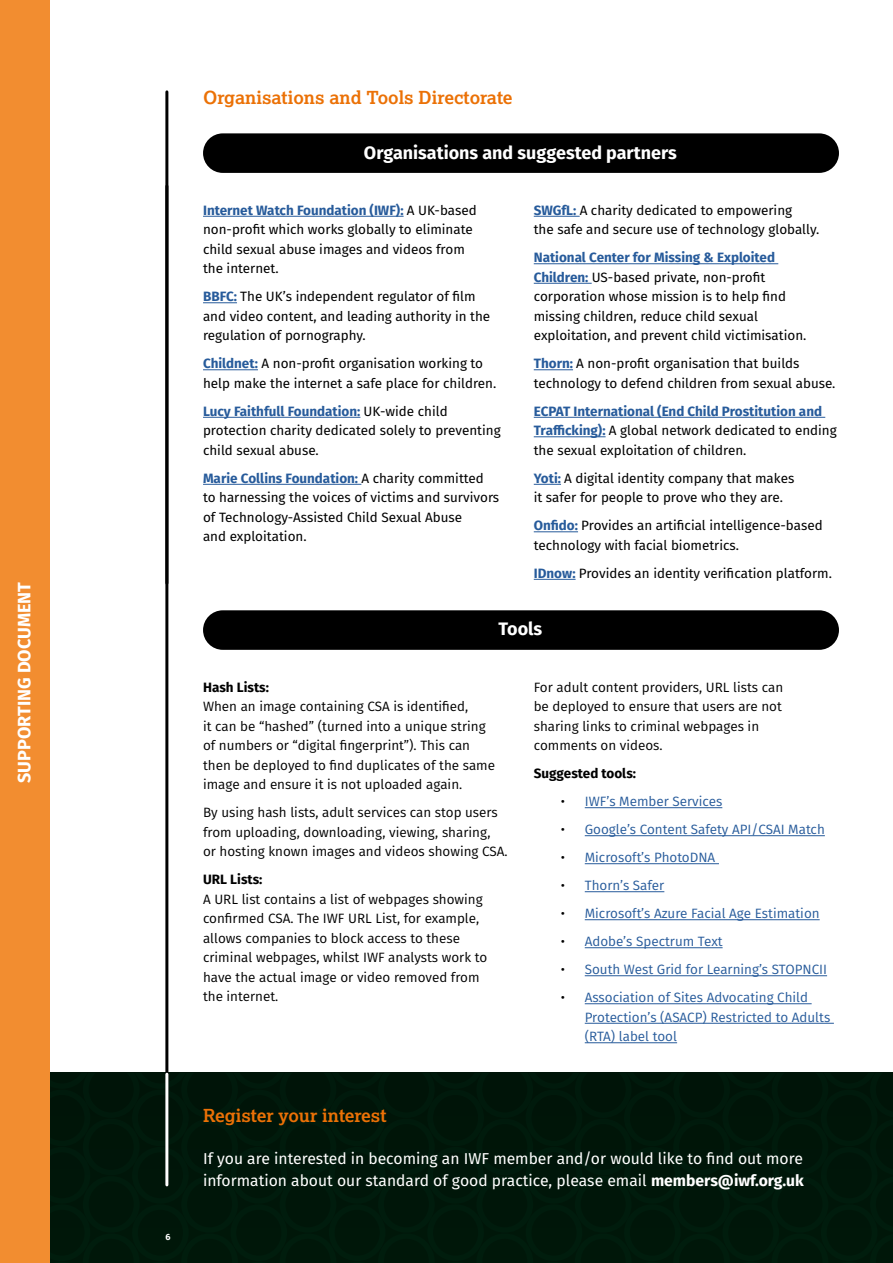
<style>
.page{position:relative;width:893px;height:1263px;background:#fff}
.page>*{position:absolute;margin:0;border:0;box-sizing:border-box;transform-origin:0 0}
.t1{font:700 18px "Fira Sans";color:#fff}
.t2{font:700 18px "Lexia";color:#eb7106}
.t3{font:15.75px/22.5px "Fira Sans";color:#fff}
.t4{font:13.5px/19.5px "Fira Sans";color:#000}
.t5{font:13.5px/19.5px "Fira Sans";color:#000}
.t6{font:13.5px/19.5px "Fira Sans";color:#275b9b}
.t7{font:700 13.5px "Fira Sans";color:#000}
.t8{font:700 9px "Fira Sans";color:#fff}
.s1{font-weight:700;color:#275b9b}
.s2{color:#000}
.s3{font-weight:700}
</style>
<div class="page">
<div style="left:0;top:1073px;width:893px;height:190px;background:#001609"></div>
<hr style="left:165px;top:186px;width:3px;height:999px;background:#000">
<hr style="left:165px;top:1074px;width:3px;height:111px;background:#fff">
<hr style="left:585px;top:807px;width:137px;height:1px;background:#275b9b">
<hr style="left:585px;top:835px;width:240px;height:1px;background:#275b9b">
<hr style="left:585px;top:863px;width:134px;height:1px;background:#275b9b">
<hr style="left:585px;top:891px;width:79px;height:1px;background:#275b9b">
<hr style="left:585px;top:919px;width:235px;height:1px;background:#275b9b">
<hr style="left:585px;top:947px;width:138px;height:1px;background:#275b9b">
<hr style="left:585px;top:975px;width:242px;height:1px;background:#275b9b">
<hr style="left:585px;top:1003px;width:227px;height:1px;background:#275b9b">
<hr style="left:585px;top:1023px;width:249px;height:1px;background:#275b9b">
<hr style="left:585px;top:1042px;width:92px;height:1px;background:#275b9b">
<hr style="left:203px;top:216px;width:201px;height:1px;background:#275b9b">
<hr style="left:203px;top:302px;width:34px;height:1px;background:#275b9b">
<hr style="left:203px;top:369px;width:55px;height:1px;background:#275b9b">
<hr style="left:203px;top:417px;width:157px;height:1px;background:#275b9b">
<hr style="left:203px;top:484px;width:158px;height:1px;background:#275b9b">
<hr style="left:534px;top:216px;width:46px;height:1px;background:#275b9b">
<hr style="left:534px;top:263px;width:244px;height:1px;background:#275b9b">
<hr style="left:534px;top:283px;width:58px;height:1px;background:#275b9b">
<hr style="left:534px;top:369px;width:39px;height:1px;background:#275b9b">
<hr style="left:534px;top:417px;width:291px;height:1px;background:#275b9b">
<hr style="left:534px;top:436px;width:72px;height:1px;background:#275b9b">
<svg style="left:534px;top:484px;width:27px;height:1px"></svg>
<hr style="left:534px;top:531px;width:44px;height:1px;background:#275b9b">
<hr style="left:534px;top:579px;width:42px;height:1px;background:#275b9b">
<div style="left:203px;top:610px;width:636px;height:40px;background:#000;border-radius:20px"></div>
<div style="left:203px;top:133px;width:636px;height:40px;background:#000;border-radius:20px"></div>
<hr style="left:165px;top:92px;width:3px;height:491px;background:#000">
<div style="left:0;top:0;width:50px;height:1263px;background:#f28d30"></div>
<h1 class="t1" style="left:9px;top:783px;width:202px;rotate:-90deg">SUPPORTING DOCUMENT</h1>
<p class="t8" style="left:165px;top:1229px;width:7px">6</p>
<h1 class="t2" style="left:203px;top:86px;width:311px">Organisations and Tools Directorate</h1>
<h1 class="t1" style="left:364px;top:137px;width:314px">Organisations and suggested partners</h1>
<p class="t4" style="left:203px;top:200px;width:275px"><span class="s1">Internet Watch Foundation (IWF):</span> A UK-based non-profit which works globally to eliminate child sexual abuse images and videos from the internet.</p>
<p class="t4" style="left:203px;top:287px;width:289px"><span class="s1">BBFC:</span> The UK’s independent regulator of film and video content, and leading authority in the regulation of pornography.</p>
<p class="t4" style="left:203px;top:354px;width:295px"><span class="s1">Childnet:</span> A non-profit organisation working to help make the internet a safe place for children.</p>
<p class="t4" style="left:203px;top:401px;width:299px"><span class="s1">Lucy Faithfull Foundation:</span> UK-wide child protection charity dedicated solely to preventing child sexual abuse.</p>
<p class="t4" style="left:203px;top:468px;width:298px"><span class="s1">Marie Collins Foundation:</span> A charity committed to harnessing the voices of victims and survivors of Technology-Assisted Child Sexual Abuse<br>and exploitation.</p>
<p class="t4" style="left:534px;top:200px;width:287px"><span class="s1">SWGfL:</span> A charity dedicated to empowering<br>the safe and secure use of technology globally.</p>
<p class="t4" style="left:534px;top:248px;width:274px"><span class="s1">National Center for Missing &amp; Exploited Children:</span> US-based private, non-profit corporation whose mission is to help find missing children, reduce child sexual exploitation, and prevent child victimisation.</p>
<p class="t4" style="left:534px;top:354px;width:303px"><span class="s1">Thorn:</span> A non-profit organisation that builds technology to defend children from sexual abuse.</p>
<p class="t4" style="left:534px;top:401px;width:305px"><span class="s1">ECPAT International (End Child Prostitution and<br>Trafficking):</span> A global network dedicated to ending the sexual exploitation of children.</p>
<p class="t4" style="left:534px;top:468px;width:262px"><span class="s1">Yoti:</span> A digital identity company that makes it safer for people to prove who they are.</p>
<p class="t4" style="left:534px;top:515px;width:290px"><span class="s1">Onfido:</span> Provides an artificial intelligence-based technology with facial biometrics.</p>
<p class="t4" style="left:534px;top:563px;width:300px"><span class="s1">IDnow:</span> Provides an identity verification platform.</p>
<h1 class="t1" style="left:498px;top:614px;width:45px">Tools</h1>
<p class="t7" style="left:203px;top:676px;width:67px">Hash Lists:</p>
<p class="t5" style="left:203px;top:696px;width:294px">When an image containing CSA is identified,<br>it can be “hashed” (turned into a unique string of numbers or “digital fingerprint”). This can then be deployed to find duplicates of the same image and ensure it is not uploaded again.</p>
<p class="t5" style="left:203px;top:802px;width:306px">By using hash lists, adult services can stop users from uploading, downloading, viewing, sharing,<br>or hosting known images and videos showing CSA.</p>
<p class="t7" style="left:203px;top:868px;width:61px">URL Lists:</p>
<p class="t5" style="left:203px;top:889px;width:286px">A URL list contains a list of webpages showing confirmed CSA. The IWF URL List, for example, allows companies to block access to these criminal webpages, whilst IWF analysts work to have the actual image or video removed from the internet.</p>
<h1 class="t2" style="left:203px;top:1104px;width:185px">Register your interest</h1>
<p class="t5" style="left:534px;top:677px;width:251px">For adult content providers, URL lists can be deployed to ensure that users are not sharing links to criminal webpages in comments on videos.</p>
<p class="t7" style="left:534px;top:762px;width:104px">Suggested tools:</p>
<p class="t6" style="left:561px;top:791px;width:163px"><span class="s2">•</span> IWF’s Member Services</p>
<p class="t6" style="left:561px;top:819px;width:266px"><span class="s2">•</span> Google’s Content Safety API/CSAI Match</p>
<p class="t6" style="left:561px;top:847px;width:156px"><span class="s2">•</span> Microsoft’s PhotoDNA</p>
<p class="t6" style="left:561px;top:875px;width:105px"><span class="s2">•</span> Thorn’s Safer</p>
<p class="t6" style="left:561px;top:903px;width:260px"><span class="s2">•</span> Microsoft’s Azure Facial Age Estimation</p>
<p class="t6" style="left:561px;top:931px;width:163px"><span class="s2">•</span> Adobe’s Spectrum Text</p>
<p class="t6" style="left:561px;top:959px;width:268px"><span class="s2">•</span> South West Grid for Learning’s STOPNCII</p>
<p class="t6" style="left:585px;top:987px;width:247px;text-indent:-24px"><span class="s2">•</span> Association of Sites Advocating Child<br>Protection’s (ASACP) Restricted to Adults (RTA) label tool</p>
<p class="t3" style="left:203px;top:1147px;width:602px">If you are interested in becoming an IWF member and/or would like to find out more information about our standard of good practice, please email <span class="s3">members@iwf.org.uk</span></p>
</div>
